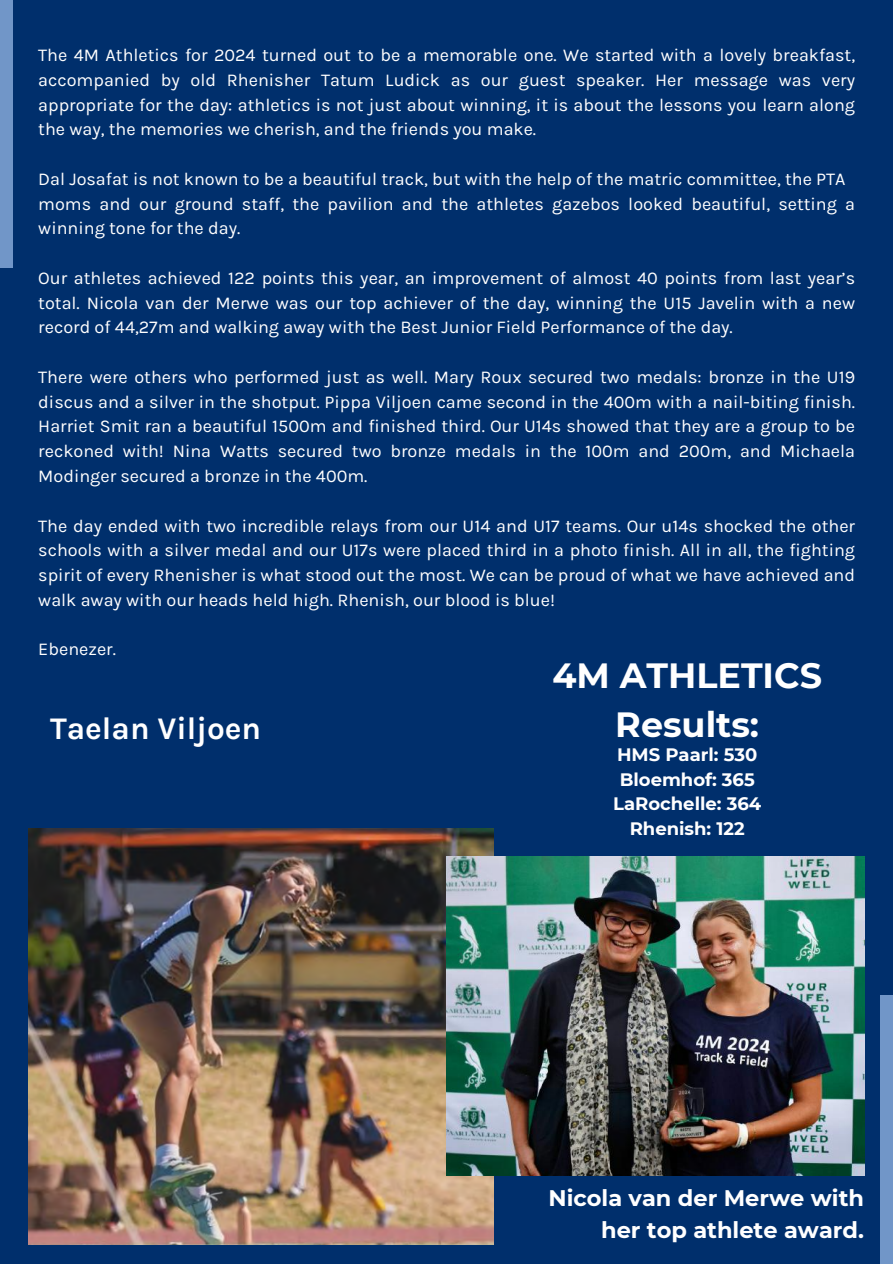
<style>
.page{position:relative;width:893px;height:1264px;background:#fff}
.page>*{position:absolute;margin:0;border:0;box-sizing:border-box;transform-origin:0 0}
.t1{font:700 34.95px/48.3px "Montserrat";color:#fff;text-align:center}
.t2{font:700 31.5px "Karla";color:#fff}
.t3{font:700 22.5px/31.5px "Montserrat";color:#fff;text-align:right}
.t4{font:18px/24.8px "Karla";color:#fff;text-align:justify}
.t5{font:700 18px/24.8px "Montserrat";color:#fff;text-align:center}
</style>
<div class="page">
<div style="left:0;top:0;width:892px;height:1263px;background:#002f6c"></div>
<img style="left:29px;top:828px;width:464px;height:416px">
<img style="left:446px;top:856px;width:418px;height:319px">
<div style="left:0;top:0;width:13px;height:267px;background:#7196c8"></div>
<div style="left:880px;top:995px;width:12px;height:268px;background:#7196c8"></div>
<p class="t4" style="left:38px;top:43px;width:818px">The 4M Athletics for 2024 turned out to be a memorable one. We started with a lovely breakfast, accompanied by old Rhenisher Tatum Ludick as our guest speaker. Her message was very appropriate for the day: athletics is not just about winning, it is about the lessons you learn along the way, the memories we cherish, and the friends you make.</p>
<p class="t4" style="left:38px;top:166px;width:818px;text-align:left">Dal Josafat is not known to be a beautiful track, but with the help of the matric committee, the PTA moms and our ground staff, the pavilion and the athletes gazebos looked beautiful, setting a winning tone for the day.</p>
<p class="t4" style="left:38px;top:265px;width:818px">Our athletes achieved 122 points this year, an improvement of almost 40 points from last year’s total. Nicola van der Merwe was our top achiever of the day, winning the U15 Javelin with a new record of 44,27m and walking away with the Best Junior Field Performance of the day.</p>
<p class="t4" style="left:38px;top:364px;width:818px">There were others who performed just as well. Mary Roux secured two medals: bronze in the U19 discus and a silver in the shotput. Pippa Viljoen came second in the 400m with a nail-biting finish.<br>Harriet Smit ran a beautiful 1500m and finished third. Our U14s showed that they are a group to be reckoned with! Nina Watts secured two bronze medals in the 100m and 200m, and Michaela Modinger secured a bronze in the 400m.</p>
<p class="t4" style="left:38px;top:513px;width:818px">The day ended with two incredible relays from our U14 and U17 teams. Our u14s shocked the other schools with a silver medal and our U17s were placed third in a photo finish. All in all, the fighting spirit of every Rhenisher is what stood out the most. We can be proud of what we have achieved and walk away with our heads held high. Rhenish, our blood is blue!</p>
<p class="t4" style="left:38px;top:637px;width:79px">Ebenezer.</p>
<h2 class="t2" style="left:50px;top:710px;width:212px">Taelan Viljoen</h2>
<h1 class="t1" style="left:552px;top:651px;width:271px">4M ATHLETICS<br>Results:</h1>
<p class="t5" style="left:613px;top:742px;width:149px">HMS Paarl: 530<br>Bloemhof: 365<br>LaRochelle: 364<br>Rhenish: 122</p>
<p class="t3" style="left:548px;top:1182px;width:317px">Nicola van der Merwe with her top athlete award.</p>
</div>
